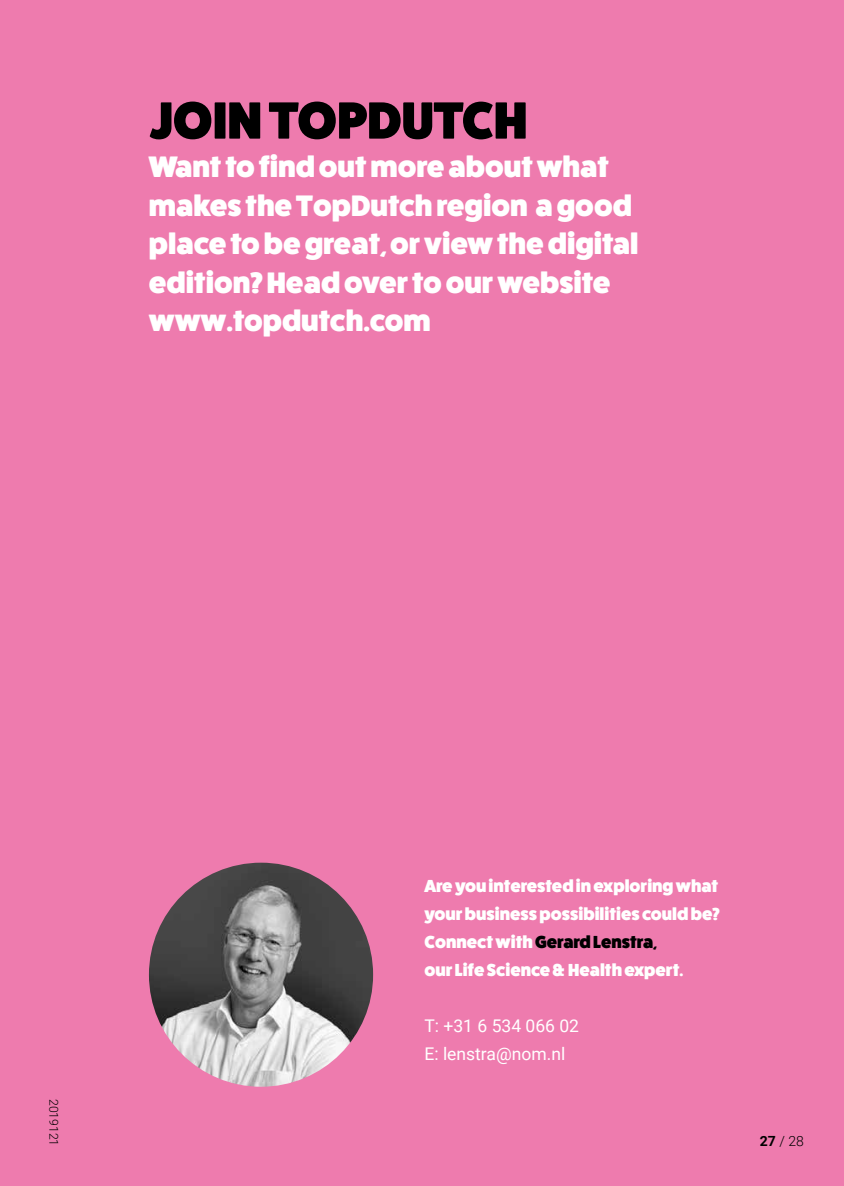
<style>
.page{position:relative;width:844px;height:1186px;background:#fff}
.page>*{position:absolute;margin:0;border:0;box-sizing:border-box;transform-origin:0 0}
.t1{font:800 52.5px "Fat Frank";color:#000}
.t2{font:800 29.75px/38.5px "Fat Frank";color:#fff}
.t3{font:800 17.5px/28px "Fat Frank";color:#fff}
.t4{font:17.5px/28px "Roboto";color:#fff}
.t5{font:300 14px "Roboto";color:#000}
.t6{font:300 12.25px "Roboto";color:#000}
.s1{color:#000}
.s2{font-weight:700}
</style>
<div class="page">
<div style="left:0;top:0;width:843px;height:1186px;background:#ee7bae"></div>
<img style="left:149px;top:862px;width:224px;height:224px;border-radius:112px">
<h1 class="t1" style="left:149px;top:91px;width:380px">JOIN TOPDUTCH</h1>
<p class="t2" style="left:149px;top:148px;width:491px">Want to find out more about what makes the TopDutch region a good place to be great, or view the digital edition? Head over to our website www.topdutch.com</p>
<p class="t6" style="left:63px;top:1098px;width:49px;rotate:90deg">2019121</p>
<p class="t3" style="left:424px;top:871px;width:297px">Are you interested in exploring what your business possibilities could be?<br>Connect with <span class="s1">Gerard Lenstra,<br></span>our Life Science &amp; Health expert.</p>
<p class="t4" style="left:424px;top:1010px;width:156px">T: +31 6 534 066 02<br>E: lenstra@nom.nl</p>
<p class="t5" style="left:759px;top:1131px;width:46px"><span class="s2">27</span> / 28</p>
</div>
